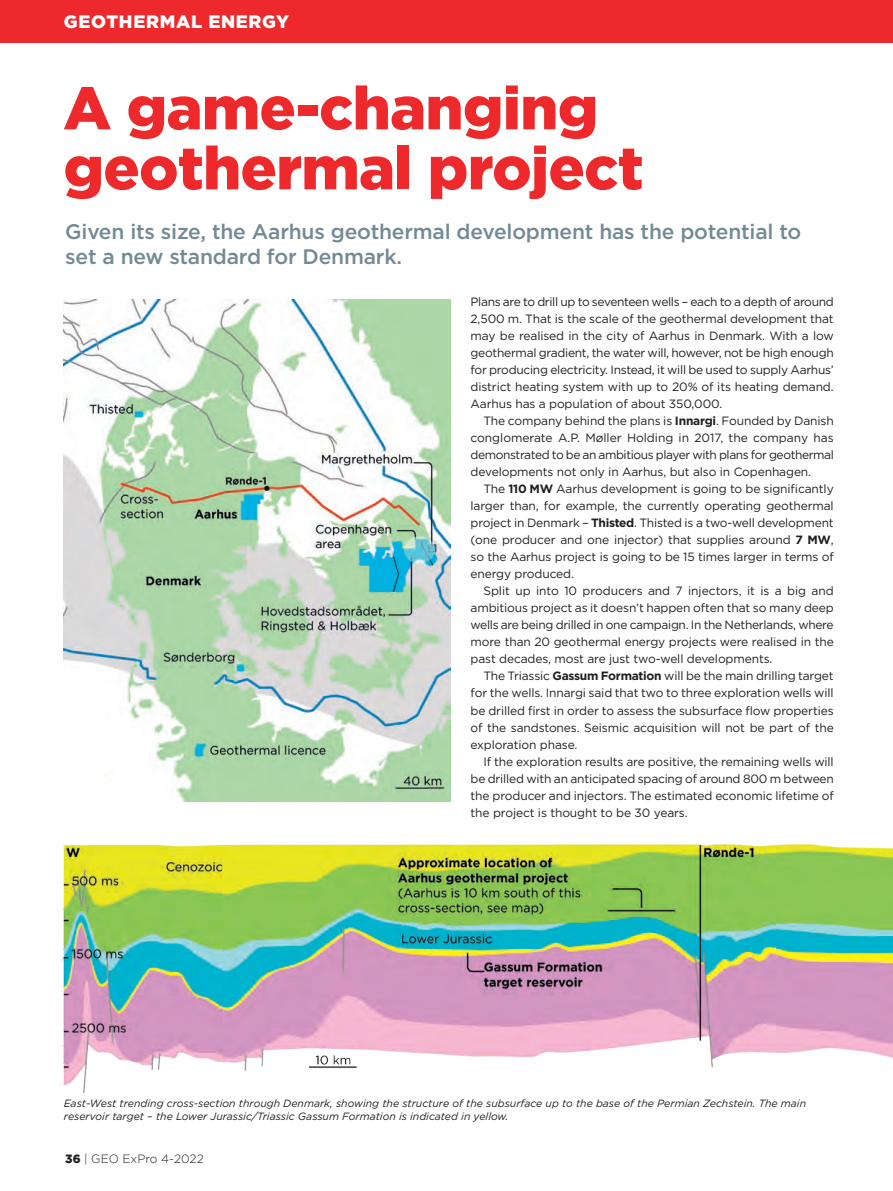
<style>
.page{position:relative;width:893px;height:1191px;background:#fff}
.page>*{position:absolute;margin:0;border:0;box-sizing:border-box;transform-origin:0 0}
.ExPro_header{font:900 60px/60px "Gotham Pro";letter-spacing:-.01em;color:#ee292c}
.ExPro_intro{font:500 21px/25.2px "Gotham Pro";letter-spacing:-.01em;color:#738a95}
.t1{font:900 18px "Gotham Pro";letter-spacing:.04em;color:#fff}
.ExPro_base{font:12px/17px "Gotham Pro";letter-spacing:-.01em;color:#231f20;text-align:justify}
.ExPro_base_noindent{font:12px/17px "Gotham Pro";letter-spacing:-.01em;color:#231f20;text-align:justify}
.t2{font:300 12px "Gotham Pro";color:#231f20}
.ExPro_caption{font:italic 10.5px/12.6px "Gotham Pro";color:#231f20}
.s1{font-weight:700}
.s2{font-weight:900}
</style>
<div class="page">
<div style="left:0;top:0;width:893px;height:43px;background:#ee292c"></div>
<img style="left:61px;top:844px;width:832px;height:250px">
<img style="left:63px;top:299px;width:387px;height:502px">
<p class="t1" style="left:64px;top:11px;width:227px">GEOTHERMAL ENERGY</p>
<p class="ExPro_header" style="left:63px;top:76px;width:582px">A game-changing geothermal project</p>
<p class="ExPro_intro" style="left:65px;top:218px;width:737px">Given its size, the Aarhus geothermal development has the potential to set a new standard for Denmark.</p>
<p class="ExPro_base_noindent" style="left:471px;top:293px;width:365px">Plans are to drill up to seventeen wells – each to a depth of around 2,500 m. That is the scale of the geothermal development that may be realised in the city of Aarhus in Denmark. With a low geothermal gradient, the water will, however, not be high enough for producing electricity. Instead, it will be used to supply Aarhus’ district heating system with up to 20% of its heating demand.<br>Aarhus has a population of about 350,000.</p>
<p class="ExPro_base" style="left:471px;top:412px;width:365px;text-indent:13px">The company behind the plans is <span class="s1">Innargi</span>. Founded by Danish conglomerate A.P. Møller Holding in 2017, the company has demonstrated to be an ambitious player with plans for geothermal developments not only in Aarhus, but also in Copenhagen.</p>
<p class="ExPro_base" style="left:471px;top:480px;width:365px;text-indent:13px">The <span class="s1">110 MW</span> Aarhus development is going to be significantly larger than, for example, the currently operating geothermal project in Denmark – <span class="s1">Thisted</span>. Thisted is a two-well development (one producer and one injector) that supplies around <span class="s1">7 MW</span>, so the Aarhus project is going to be 15 times larger in terms of energy produced.</p>
<p class="ExPro_base" style="left:471px;top:582px;width:365px;text-indent:13px">Split up into 10 producers and 7 injectors, it is a big and ambitious project as it doesn’t happen often that so many deep wells are being drilled in one campaign. In the Netherlands, where more than 20 geothermal energy projects were realised in the past decades, most are just two-well developments.</p>
<p class="ExPro_base" style="left:471px;top:667px;width:365px;text-indent:13px">The Triassic <span class="s1">Gassum Formation</span> will be the main drilling target for the wells. Innargi said that two to three exploration wells will be drilled first in order to assess the subsurface flow properties of the sandstones. Seismic acquisition will not be part of the exploration phase.</p>
<p class="ExPro_base" style="left:471px;top:753px;width:365px;text-indent:13px">If the exploration results are positive, the remaining wells will be drilled with an anticipated spacing of around 800 m between the producer and injectors. The estimated economic lifetime of the project is thought to be 30 years.</p>
<p class="ExPro_caption" style="left:64px;top:1097px;width:744px">East-West trending cross-section through Denmark, showing the structure of the subsurface up to the base of the Permian Zechstein. The main reservoir target – the Lower Jurassic/Triassic Gassum Formation is indicated in yellow.</p>
<p class="t2" style="left:65px;top:1152px;width:140px"><span class="s2">36</span> | GEO ExPro 4-2022</p>
</div>
